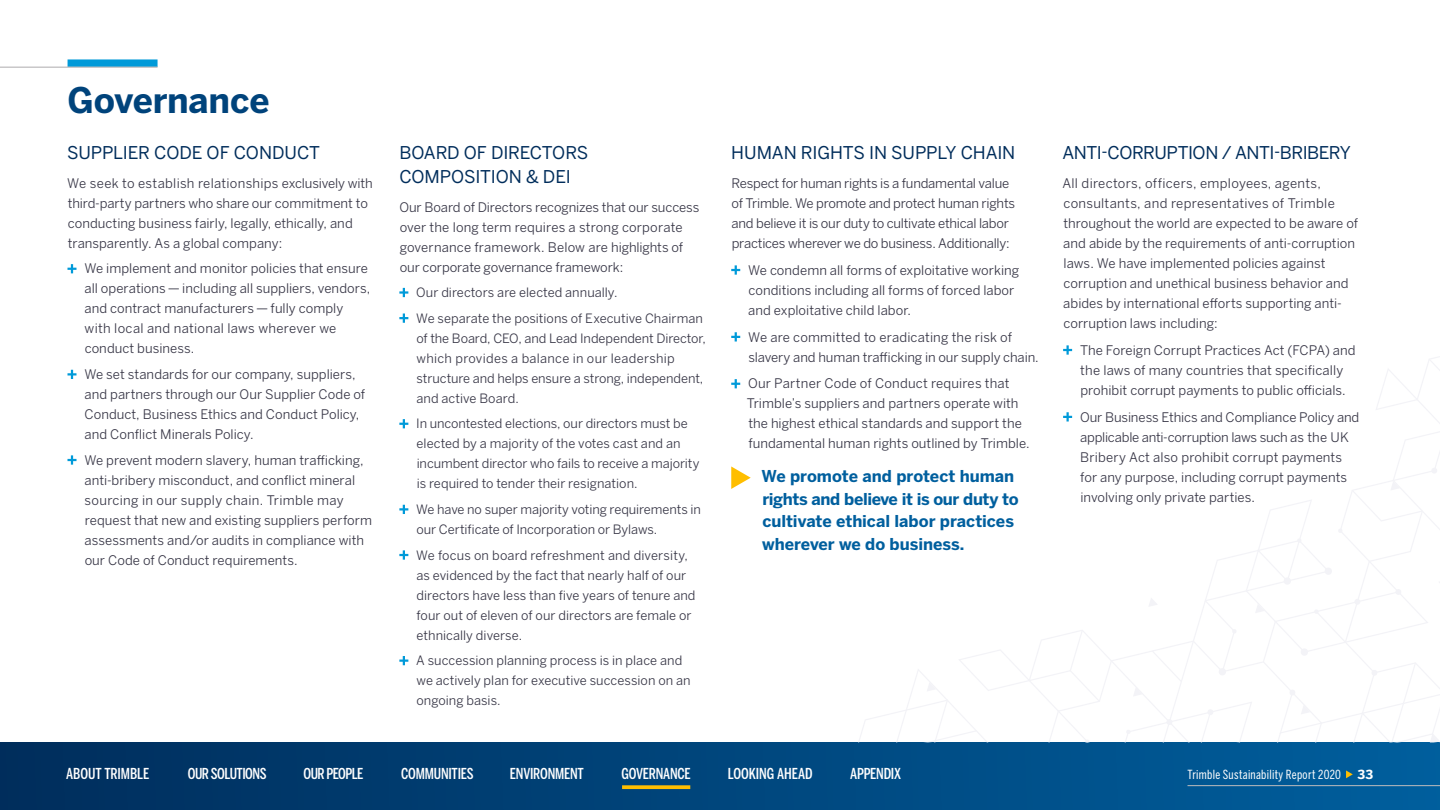
<style>
.page{position:relative;width:1440px;height:810px;background:#fff}
.page>*{position:absolute;margin:0;border:0;box-sizing:border-box;transform-origin:0 0}
.t1{font:700 35px "Benton Sans";letter-spacing:-.005em;color:#00437b}
.t2{font:17.5px/23.8px "Benton Sans";letter-spacing:-.01em;color:#002d5b}
.t3{font:700 16.25px/22.5px "Benton Sans";letter-spacing:-.005em;color:#005f9e}
.t4{font:500 15px "Benton Sans Compressed";letter-spacing:-.015em;color:#fff}
.t5{font:500 15px "Benton Sans Compressed";letter-spacing:-.035em;color:#fff}
.t6{font:13.12px/20px "Benton Sans";color:#363545}
.t7{font:13.12px/20px "Benton Sans";letter-spacing:-.02em;color:#363545}
.t8{font:12.75px/20px "Benton Sans";color:#363545}
.t9{font:12.5px "Benton Sans Compressed";letter-spacing:.025em;color:#fff}
.t10{font:700 12.5px "Benton Sans";color:#fff}
</style>
<div class="page">
<div style="left:0;top:742px;width:1440px;height:68px;background:linear-gradient(to right,#002d5c,#015f9d)"></div>
<svg style="left:1346px;top:770px;width:7px;height:8px"></svg>
<div style="left:68px;top:59px;width:90px;height:8px;background:#009ad9"></div>
<hr style="left:0;top:67px;width:158px;height:1px;background:#bebcbd">
<hr style="left:1188px;top:785px;width:252px;height:1px;background:#bebcbd">
<svg style="left:622px;top:785px;width:68px;height:4px"></svg>
<svg style="left:68px;top:264px;width:9px;height:9px"></svg>
<svg style="left:68px;top:370px;width:9px;height:9px"></svg>
<svg style="left:68px;top:455px;width:9px;height:10px"></svg>
<svg style="left:399px;top:288px;width:9px;height:9px"></svg>
<svg style="left:399px;top:314px;width:9px;height:9px"></svg>
<svg style="left:399px;top:419px;width:9px;height:9px"></svg>
<svg style="left:399px;top:505px;width:9px;height:9px"></svg>
<svg style="left:399px;top:550px;width:9px;height:10px"></svg>
<svg style="left:399px;top:656px;width:9px;height:9px"></svg>
<svg style="left:731px;top:265px;width:9px;height:10px"></svg>
<svg style="left:731px;top:332px;width:9px;height:10px"></svg>
<svg style="left:731px;top:379px;width:9px;height:9px"></svg>
<svg style="left:859px;top:345px;width:581px;height:397px"></svg>
<svg style="left:731px;top:466px;width:20px;height:23px"></svg>
<h1 class="t1" style="left:68px;top:78px;width:204px">Governance</h1>
<h2 class="t2" style="left:67px;top:141px;width:254px">SUPPLIER CODE OF CONDUCT</h2>
<p class="t6" style="left:67px;top:173px;width:307px">We seek to establish relationships exclusively with third-party partners who share our commitment to conducting business fairly, legally, ethically, and transparently. As a global company:</p>
<p class="t6" style="left:84px;top:259px;width:287px">We implement and monitor policies that ensure all operations — including all suppliers, vendors, and contract manufacturers — fully comply with local and national laws wherever we conduct business.</p>
<p class="t6" style="left:84px;top:364px;width:282px">We set standards for our company, suppliers, and partners through our Our Supplier Code of Conduct, Business Ethics and Conduct Policy, and Conflict Minerals Policy.</p>
<p class="t6" style="left:84px;top:450px;width:289px">We prevent modern slavery, human trafficking, anti-bribery misconduct, and conflict mineral sourcing in our supply chain. Trimble may request that new and existing suppliers perform assessments and/or audits in compliance with our Code of Conduct requirements.</p>
<h2 class="t2" style="left:399px;top:141px;width:191px">BOARD OF DIRECTORS<br>COMPOSITION &amp; DEI</h2>
<p class="t6" style="left:399px;top:197px;width:302px">Our Board of Directors recognizes that our success over the long term requires a strong corporate governance framework. Below are highlights of our corporate governance framework:</p>
<p class="t8" style="left:416px;top:280px;width:288px;line-height:25.6px">Our directors are elected annually.<br>We separate the positions of Executive Chairman</p>
<p class="t8" style="left:416px;top:328px;width:291px">of the Board, CEO, and Lead Independent Director, which provides a balance in our leadership structure and helps ensure a strong, independent, and active Board.</p>
<p class="t8" style="left:416px;top:414px;width:285px">In uncontested elections, our directors must be elected by a majority of the votes cast and an incumbent director who fails to receive a majority is required to tender their resignation.</p>
<p class="t8" style="left:416px;top:499px;width:286px">We have no super majority voting requirements in our Certificate of Incorporation or Bylaws.</p>
<p class="t8" style="left:416px;top:545px;width:281px">We focus on board refreshment and diversity, as evidenced by the fact that nearly half of our directors have less than five years of tenure and four out of eleven of our directors are female or ethnically diverse.</p>
<p class="t8" style="left:416px;top:651px;width:276px">A succession planning process is in place and we actively plan for executive succession on an ongoing basis.</p>
<h2 class="t2" style="left:731px;top:141px;width:286px">HUMAN RIGHTS IN SUPPLY CHAIN</h2>
<p class="t7" style="left:731px;top:173px;width:285px">Respect for human rights is a fundamental value of Trimble. We promote and protect human rights and believe it is our duty to cultivate ethical labor practices wherever we do business. Additionally:</p>
<p class="t6" style="left:748px;top:260px;width:273px">We condemn all forms of exploitative working conditions including all forms of forced labor and exploitative child labor.</p>
<p class="t6" style="left:748px;top:327px;width:292px">We are committed to eradicating the risk of slavery and human trafficking in our supply chain.</p>
<p class="t6" style="left:747px;top:374px;width:284px">Our Partner Code of Conduct requires that Trimble’s suppliers and partners operate with the highest ethical standards and support the fundamental human rights outlined by Trimble.</p>
<p class="t3" style="left:761px;top:465px;width:259px">We promote and protect human rights and believe it is our duty to cultivate ethical labor practices wherever we do business.</p>
<h2 class="t2" style="left:1063px;top:141px;width:290px">ANTI-CORRUPTION / ANTI-BRIBERY</h2>
<p class="t6" style="left:1063px;top:173px;width:297px">All directors, officers, employees, agents, consultants, and representatives of Trimble throughout the world are expected to be aware of and abide by the requirements of anti-corruption laws. We have implemented policies against corruption and unethical business behavior and abides by international efforts supporting anti&shy;corruption laws including:</p>
<p class="t6" style="left:1080px;top:340px;width:277px">The Foreign Corrupt Practices Act (FCPA) and the laws of many countries that specifically prohibit corrupt payments to public officials.</p>
<p class="t6" style="left:1080px;top:407px;width:281px">Our Business Ethics and Compliance Policy and applicable anti-corruption laws such as the UK Bribery Act also prohibit corrupt payments for any purpose, including corrupt payments involving only private parties.</p>
<p class="t4" style="left:66px;top:764px;width:85px">ABOUT TRIMBLE</p>
<p class="t5" style="left:188px;top:764px;width:80px">OUR SOLUTIONS</p>
<p class="t5" style="left:303px;top:764px;width:61px">OUR PEOPLE</p>
<p class="t4" style="left:401px;top:764px;width:74px">COMMUNITIES</p>
<p class="t4" style="left:510px;top:764px;width:75px">ENVIRONMENT</p>
<p class="t4" style="left:622px;top:764px;width:71px">GOVERNANCE</p>
<p class="t4" style="left:728px;top:764px;width:86px">LOOKING AHEAD</p>
<p class="t4" style="left:850px;top:764px;width:52px">APPENDIX</p>
<p class="t9" style="left:1188px;top:767px;width:155px">Trimble Sustainability Report 2020</p>
<p class="t10" style="left:1358px;top:767px;width:17px">33</p>
</div>
